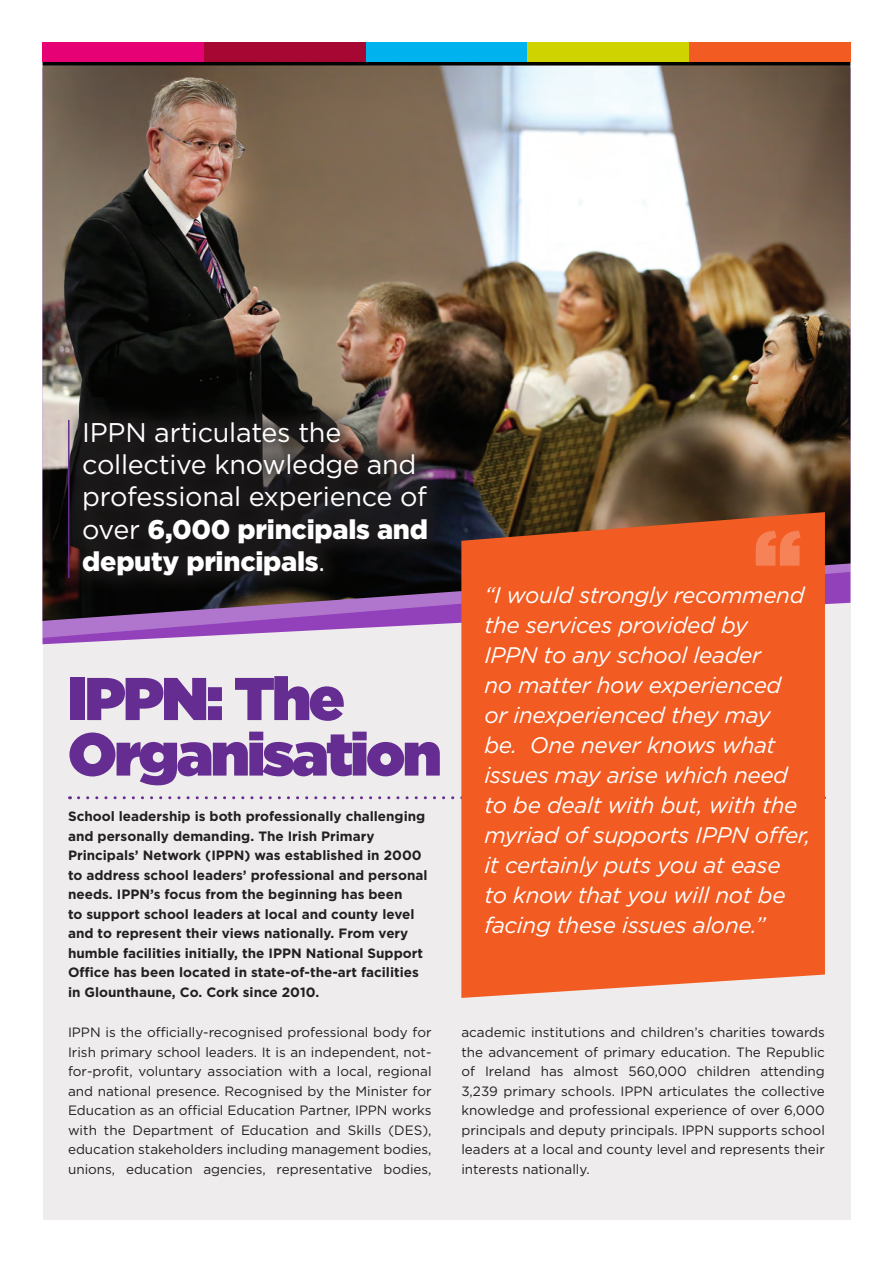
<style>
.page{position:relative;width:893px;height:1263px;background:#fff}
.page>*{position:absolute;margin:0;border:0;box-sizing:border-box;transform-origin:0 0}
.t1{font:900 87px "Gotham";color:#fff}
.t2{font:900 60.15px/55.5px "Gotham";letter-spacing:-.04em;color:#652d91}
.t3{font:27px/32.4px "Gotham";letter-spacing:-.01em;color:#fff}
.t4{font:italic 22.5px/30px "Gotham";letter-spacing:-.015em;color:#fff}
.t5{font:13.5px/19.5px "Gotham";color:#231f20;text-align:justify}
.t6{font:700 13.5px/19.5px "Gotham";color:#231f20}
.s1{font-weight:900}
</style>
<div class="page">
<div style="left:43px;top:564px;width:807px;height:656px;background:#eeecec"></div>
<svg style="left:79px;top:796px;width:382px;height:3px"></svg>
<img style="left:43px;top:62px;width:807px;height:559px">
<div style="left:689px;top:43px;width:161px;height:19px;background:#f25b21"></div>
<div style="left:527px;top:43px;width:162px;height:19px;background:#cfd400"></div>
<div style="left:366px;top:43px;width:161px;height:19px;background:#00b3ee"></div>
<div style="left:204px;top:43px;width:162px;height:19px;background:#a60733"></div>
<div style="left:43px;top:43px;width:161px;height:19px;background:#e60275"></div>
<div style="left:461px;top:512px;width:364px;height:486px;background:#f25b21"></div>
<div style="left:61px;top:399px;width:388px;height:198px;background:#231f20;opacity:.75"></div>
<hr style="left:68px;top:420px;width:2px;height:158px;background:#652d91">
<p class="t3" style="left:82px;top:415px;width:347px">IPPN articulates the collective knowledge and professional experience of over <span class="s1">6,000 principals and deputy principals</span>.</p>
<h1 class="t1" style="left:754px;top:499px;width:50px">“</h1>
<p class="t4" style="left:484px;top:580px;width:328px">“I would strongly recommend the services provided by<br>IPPN to any school leader<br>no matter how experienced<br>or inexperienced they may<br>be. One never knows what issues may arise which need to be dealt with but, with the myriad of supports IPPN offer, it certainly puts you at ease<br>to know that you will not be facing these issues alone.”</p>
<p class="t2" style="left:68px;top:670px;width:375px">IPPN: The<br>Organisation</p>
<p class="t6" style="left:68px;top:807px;width:361px">School leadership is both professionally challenging and personally demanding. The Irish Primary Principals’ Network (IPPN) was established in 2000 to address school leaders’ professional and personal needs. IPPN’s focus from the beginning has been<br>to support school leaders at local and county level and to represent their views nationally. From very humble facilities initially, the IPPN National Support Office has been located in state-of-the-art facilities in Glounthaune, Co. Cork since 2010.</p>
<p class="t5" style="left:68px;top:1022px;width:365px">IPPN is the officially-recognised professional body for Irish primary school leaders. It is an independent, not&shy;for-profit, voluntary association with a local, regional and national presence. Recognised by the Minister for Education as an official Education Partner, IPPN works with the Department of Education and Skills (DES), education stakeholders including management bodies, unions, education agencies, representative bodies,</p>
<p class="t5" style="left:461px;top:1022px;width:365px">academic institutions and children’s charities towards the advancement of primary education. The Republic of Ireland has almost 560,000 children attending 3,239 primary schools. IPPN articulates the collective knowledge and professional experience of over 6,000 principals and deputy principals. IPPN supports school leaders at a local and county level and represents their interests nationally.</p>
</div>
